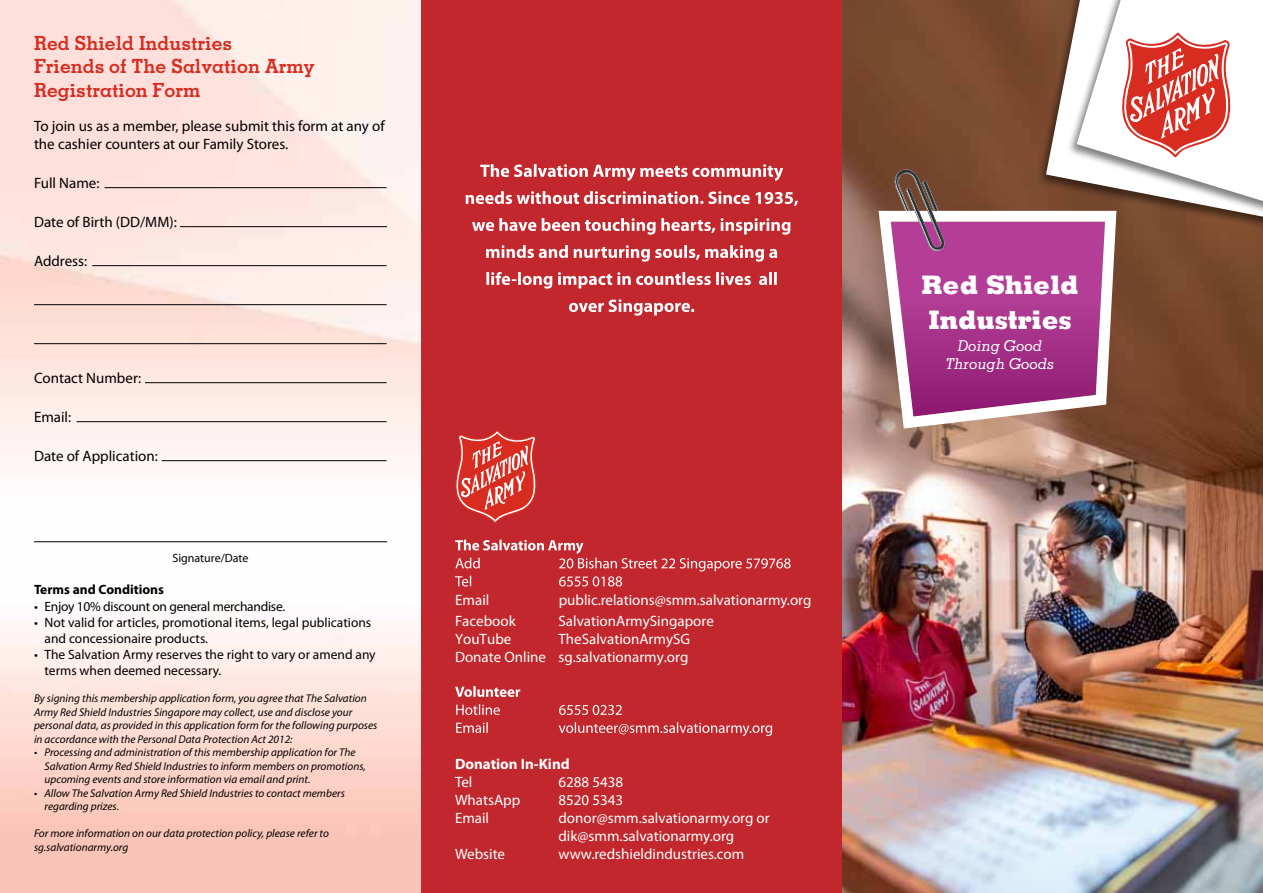
<style>
.page{position:relative;width:1263px;height:893px;background:#fff}
.page>*{position:absolute;margin:0;border:0;box-sizing:border-box;transform-origin:0 0}
.t1{font:800 25.5px/34.8px "Memphis";color:#fff}
.t2{font:700 19.5px/23.4px "Memphis";color:#d82c20}
.t3{font:15px/18px "Myriad Pro";color:#fff;text-align:right}
.t4{font:15px/18px "Myriad Pro";color:#000}
.t5{font:italic 500 15px/18px "Memphis";color:#fff;text-align:center}
.t6{font:700 15px "Myriad Pro";color:#fff}
.t7{font:13.5px/16.2px "Myriad Pro";color:#000}
.t8{font:13.5px "Myriad Pro";letter-spacing:-.02em;color:#000}
.t9{font:700 13.5px "Myriad Pro";color:#000}
.t10{font:12px "Myriad Pro";color:#000}
.t11{font:italic 11.25px/13.5px "Myriad Pro";color:#000}
</style>
<div class="page">
<img style="left:842px;top:0;width:421px;height:893px">
<div style="left:421px;top:0;width:421px;height:893px;background:#c1272d"></div>
<svg style="left:455px;top:430px;width:82px;height:94px"></svg>
<svg style="left:569px;top:299px;width:125px;height:17px"></svg>
<svg style="left:486px;top:272px;width:291px;height:17px"></svg>
<svg style="left:486px;top:245px;width:291px;height:17px"></svg>
<svg style="left:472px;top:218px;width:318px;height:17px"></svg>
<svg style="left:466px;top:191px;width:332px;height:15px"></svg>
<svg style="left:480px;top:164px;width:303px;height:17px"></svg>
<svg style="left:456px;top:722px;width:316px;height:14px"></svg>
<svg style="left:456px;top:704px;width:166px;height:11px"></svg>
<svg style="left:455px;top:686px;width:65px;height:11px"></svg>
<div style="left:1035px;top:0;width:228px;height:239px;background:#7b492e"></div>
<svg style="left:1046px;top:0;width:20px;height:211px"></svg>
<div style="left:1066px;top:0;width:197px;height:237px;background:#000;opacity:.5"></div>
<svg style="left:1076px;top:0;width:187px;height:201px;background:#ecc7c4"></svg>
<svg style="left:878px;top:211px;width:238px;height:218px;background:#b35c97"></svg>
<img style="left:893px;top:169px;width:51px;height:82px">
<img style="left:901px;top:168px;width:43px;height:80px">
<img style="left:903px;top:172px;width:39px;height:75px">
<img style="left:906px;top:189px;width:36px;height:62px">
<img style="left:894px;top:173px;width:13px;height:38px">
<svg style="left:455px;top:540px;width:336px;height:46px"></svg>
<hr style="left:105px;top:187px;width:282px;height:1px;background:#000">
<hr style="left:180px;top:226px;width:207px;height:1px;background:#000">
<hr style="left:92px;top:265px;width:295px;height:1px;background:#000">
<hr style="left:34px;top:304px;width:353px;height:1px;background:#000">
<hr style="left:34px;top:343px;width:353px;height:1px;background:#000">
<hr style="left:145px;top:382px;width:242px;height:1px;background:#000">
<hr style="left:77px;top:421px;width:310px;height:1px;background:#000">
<hr style="left:162px;top:460px;width:225px;height:1px;background:#000">
<hr style="left:34px;top:541px;width:353px;height:1px;background:#000">
<h2 class="t2" style="left:34px;top:31px;width:282px">Red Shield Industries<br>Friends of The Salvation Army<br>Registration Form</h2>
<h3 class="t4" style="left:34px;top:117px;width:352px">To join us as a member, please submit this form at any of the cashier counters at our Family Stores.</h3>
<h3 class="t4" style="left:34px;top:174px;width:67px">Full Name:</h3>
<h3 class="t4" style="left:34px;top:213px;width:144px">Date of Birth (DD/MM):</h3>
<h3 class="t4" style="left:34px;top:252px;width:55px">Address:</h3>
<h3 class="t4" style="left:34px;top:369px;width:109px">Contact Number:</h3>
<h3 class="t4" style="left:34px;top:408px;width:39px">Email:</h3>
<h3 class="t4" style="left:34px;top:447px;width:125px">Date of Application:</h3>
<p class="t10" style="left:173px;top:550px;width:77px">Signature/Date</p>
<p class="t9" style="left:34px;top:581px;width:132px">Terms and Conditions</p>
<p class="t8" style="left:34px;top:598px;width:253px">• Enjoy 10% discount on general merchandise.</p>
<p class="t7" style="left:45px;top:614px;width:328px;text-indent:-11px">• Not valid for articles, promotional items, legal publications and concessionaire products.</p>
<p class="t7" style="left:45px;top:646px;width:333px;text-indent:-11px">• The Salvation Army reserves the right to vary or amend any terms when deemed necessary.</p>
<p class="t11" style="left:34px;top:692px;width:345px">By signing this membership application form, you agree that The Salvation Army Red Shield Industries Singapore may collect, use and disclose your personal data, as provided in this application form for the following purposes in accordance with the Personal Data Protection Act 2012:</p>
<p class="t11" style="left:45px;top:746px;width:323px;text-indent:-10px">• Processing and administration of this membership application for The<br>Salvation Army Red Shield Industries to inform members on promotions, upcoming events and store information via email and print.</p>
<p class="t11" style="left:45px;top:786px;width:302px;text-indent:-10px">• Allow The Salvation Army Red Shield Industries to contact members regarding prizes.</p>
<p class="t11" style="left:34px;top:827px;width:296px">For more information on our data protection policy, please refer to sg.salvationarmy.org</p>
<h3 class="t3" style="left:455px;top:591px;width:36px">Email</h3>
<h3 class="t3" style="left:559px;top:591px;width:254px">public.relations@smm.salvationarmy.org</h3>
<h3 class="t3" style="left:455px;top:611px;width:62px">Facebook</h3>
<h3 class="t3" style="left:558px;top:611px;width:157px">SalvationArmySingapore</h3>
<h3 class="t3" style="left:455px;top:629px;width:58px">YouTube</h3>
<h3 class="t3" style="left:455px;top:629px;width:237px">TheSalvationArmySG<br>Donate Online sg.salvationarmy.org</h3>
<h3 class="t6" style="left:455px;top:754px;width:116px">Donation In-Kind</h3>
<h3 class="t3" style="left:455px;top:773px;width:19px">Tel</h3>
<h3 class="t3" style="left:558px;top:773px;width:66px">6288 5438</h3>
<h3 class="t3" style="left:455px;top:791px;width:67px">WhatsApp</h3>
<h3 class="t3" style="left:558px;top:791px;width:66px">8520 5343</h3>
<h3 class="t3" style="left:455px;top:809px;width:36px">Email</h3>
<h3 class="t3" style="left:558px;top:809px;width:213px;text-align:left">donor@smm.salvationarmy.org or dik@smm.salvationarmy.org</h3>
<h3 class="t3" style="left:455px;top:845px;width:52px">Website</h3>
<h3 class="t3" style="left:558px;top:845px;width:187px">www.redshieldindustries.com</h3>
<h1 class="t1" style="left:921px;top:267px;width:159px">Red Shield<br>Industries</h1>
<h3 class="t5" style="left:946px;top:337px;width:109px">Doing Good<br>Through Goods</h3>
</div>
